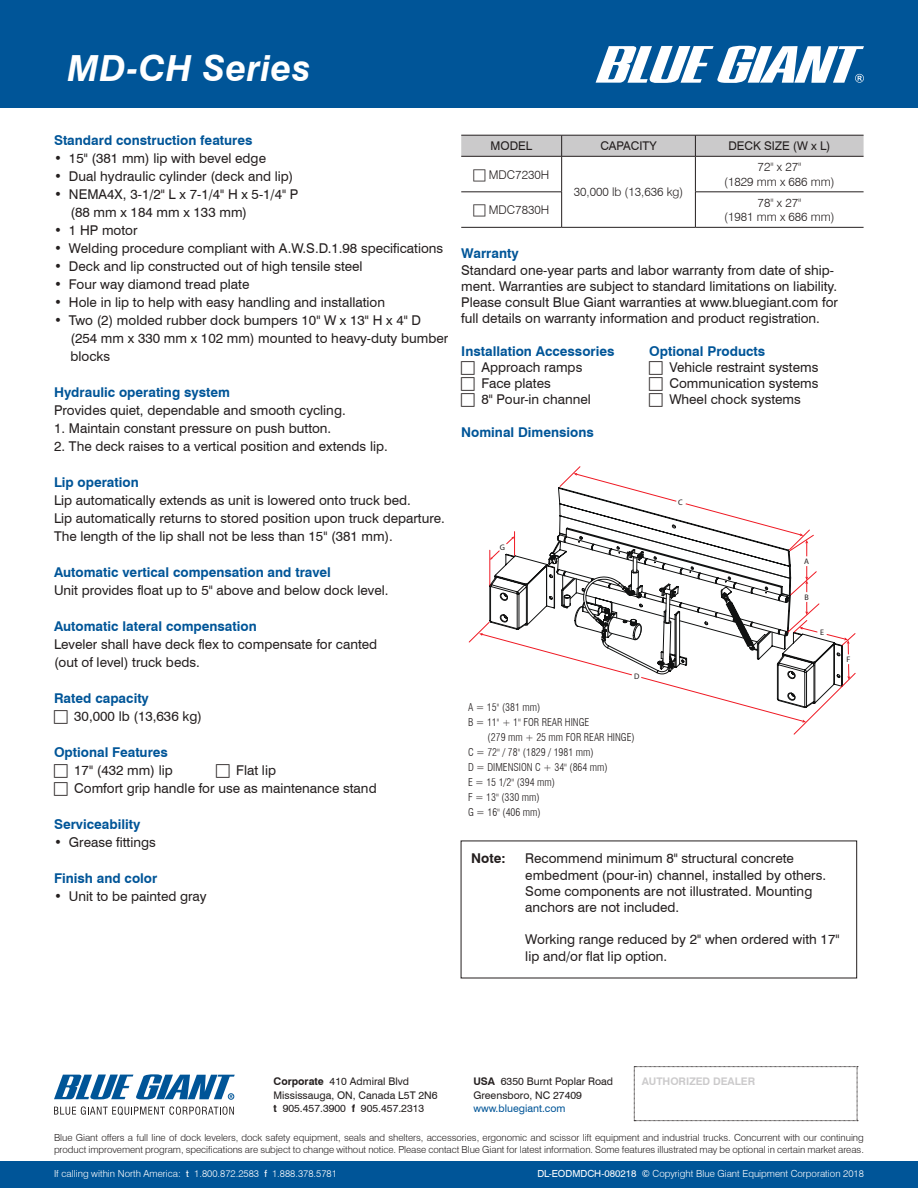
<style>
.page{position:relative;width:918px;height:1188px;background:#005598}
.page>*{position:absolute;margin:0;border:0;box-sizing:border-box;transform-origin:0 0}
.t1{font:italic 700 36px "Swiss 721 BT";letter-spacing:.01em;color:#fff}
.t2{font:13.5px/16.2px "Swiss 721 BT";color:#241f1f}
.t3{font:700 13.5px "Swiss 721 BT";color:#005598}
.t4{font:700 13.5px "Swiss 721 BT";color:#241f1f}
.t5{font:300 12px/14.4px "Swiss 721 BT";color:#241f1f;text-align:center}
.t6{font:12px "Swiss 721 BT";color:#241f1f}
.t7{font:300 condensed 10.5px "Swiss 721 BT";color:#241f1f}
.t8{font:10.5px/13.5px "Swiss 721 BT";color:#241f1f}
.t9{font:10.5px "Swiss 721 BT";color:#005598}
.t10{font:700 10.5px "Swiss 721 BT";color:#cbcacb}
.t11{font:300 9.75px/12px "Swiss 721 BT";letter-spacing:-.005em;color:#241f1f}
.t12{font:300 9.75px "Swiss 721 BT";color:#fff}
.t13{font:8.1px "Myriad Pro";color:#241f1f}
.s1{font-weight:700}
.s2{font-weight:400}
</style>
<div class="page">
<div style="left:0;top:108px;width:918px;height:1052px;background:#fff"></div>
<svg style="left:54px;top:1106px;width:180px;height:9px"></svg>
<svg style="left:54px;top:1074px;width:181px;height:25px"></svg>
<svg style="left:596px;top:46px;width:268px;height:37px"></svg>
<svg style="left:469px;top:466px;width:387px;height:269px"></svg>
<hr style="left:490px;top:550px;width:1px;height:35px;background:#ef1923">
<svg style="left:634px;top:1066px;width:224px;height:55px"></svg>
<svg style="left:461px;top:135px;width:403px;height:21px;background:#c3c2c3"></svg>
<hr style="left:461px;top:156px;width:101px;height:1px;background:#241f1f">
<hr style="left:562px;top:156px;width:133px;height:1px;background:#241f1f">
<hr style="left:561px;top:156px;width:1px;height:36px;background:#241f1f">
<hr style="left:562px;top:227px;width:133px;height:1px;background:#241f1f">
<hr style="left:695px;top:156px;width:169px;height:1px;background:#241f1f">
<hr style="left:695px;top:156px;width:1px;height:36px;background:#241f1f">
<hr style="left:461px;top:192px;width:101px;height:1px;background:#241f1f">
<hr style="left:561px;top:192px;width:1px;height:35px;background:#241f1f">
<hr style="left:461px;top:227px;width:101px;height:1px;background:#241f1f">
<hr style="left:695px;top:192px;width:169px;height:1px;background:#241f1f">
<hr style="left:695px;top:192px;width:1px;height:35px;background:#241f1f">
<hr style="left:695px;top:227px;width:169px;height:1px;background:#241f1f">
<h1 class="t1" style="left:68px;top:46px;width:245px">MD-CH Series</h1>
<p class="t3" style="left:54px;top:132px;width:200px">Standard construction features</p>
<p class="t2" style="left:54px;top:150px;width:214px">• 15" (381 mm) lip with bevel edge</p>
<p class="t2" style="left:54px;top:168px;width:241px">• Dual hydraulic cylinder (deck and lip)</p>
<p class="t2" style="left:70px;top:185px;width:229px;line-height:18px;text-indent:-16px">• NEMA4X, 3-1/2" L x 7-1/4" H x 5-1/4" P (88 mm x 184 mm x 133 mm)</p>
<p class="t2" style="left:54px;top:222px;width:85px">• 1 HP motor</p>
<p class="t2" style="left:54px;top:240px;width:391px">• Welding procedure compliant with A.W.S.D.1.98 specifications</p>
<p class="t2" style="left:54px;top:258px;width:310px">• Deck and lip constructed out of high tensile steel</p>
<p class="t2" style="left:54px;top:276px;width:197px">• Four way diamond tread plate</p>
<p class="t2" style="left:54px;top:294px;width:333px">• Hole in lip to help with easy handling and installation</p>
<p class="t2" style="left:70px;top:311px;width:379px;line-height:18px;text-indent:-16px">• Two (2) molded rubber dock bumpers 10" W x 13" H x 4" D (254 mm x 330 mm x 102 mm) mounted to heavy-duty bumber blocks</p>
<p class="t3" style="left:54px;top:384px;width:177px">Hydraulic operating system</p>
<p class="t2" style="left:54px;top:402px;width:293px">Provides quiet, dependable and smooth cycling.</p>
<p class="t2" style="left:54px;top:420px;width:279px">1. Maintain constant pressure on push button.</p>
<p class="t2" style="left:54px;top:438px;width:335px">2. The deck raises to a vertical position and extends lip.</p>
<p class="t3" style="left:54px;top:474px;width:86px">Lip operation</p>
<p class="t2" style="left:54px;top:491px;width:393px;line-height:18px">Lip automatically extends as unit is lowered onto truck bed.<br>Lip automatically returns to stored position upon truck departure.<br>The length of the lip shall not be less than 15" (381 mm).</p>
<p class="t3" style="left:54px;top:564px;width:279px">Automatic vertical compensation and travel</p>
<p class="t2" style="left:54px;top:582px;width:336px">Unit provides float up to 5" above and below dock level.</p>
<p class="t3" style="left:54px;top:618px;width:204px">Automatic lateral compensation</p>
<p class="t2" style="left:54px;top:635px;width:325px;line-height:18px">Leveler shall have deck flex to compensate for canted (out of level) truck beds.</p>
<p class="t3" style="left:54px;top:690px;width:96px">Rated capacity</p>
<p class="t2" style="left:74px;top:708px;width:129px">30,000 lb (13,636 kg)</p>
<p class="t3" style="left:54px;top:744px;width:115px">Optional Features</p>
<p class="t2" style="left:74px;top:762px;width:100px">17" (432 mm) lip</p>
<p class="t2" style="left:74px;top:761px;width:304px;line-height:18px;text-indent:162px">Flat lip<br>Comfort grip handle for use as maintenance stand</p>
<p class="t3" style="left:54px;top:816px;width:88px">Serviceability</p>
<p class="t2" style="left:54px;top:834px;width:103px">• Grease fittings</p>
<p class="t3" style="left:54px;top:870px;width:105px">Finish and color</p>
<p class="t2" style="left:54px;top:888px;width:154px">• Unit to be painted gray</p>
<p class="t6" style="left:491px;top:139px;width:43px">MODEL</p>
<p class="t6" style="left:600px;top:139px;width:58px">CAPACITY</p>
<p class="t6" style="left:728px;top:139px;width:104px">DECK SIZE (W x L)</p>
<p class="t5" style="left:489px;top:167px;width:62px">MDC7230H</p>
<p class="t5" style="left:574px;top:185px;width:111px">30,000 lb (13,636 kg)</p>
<p class="t5" style="left:724px;top:160px;width:112px">72" x 27"<br>(1829 mm x 686 mm)</p>
<p class="t5" style="left:489px;top:203px;width:62px">MDC7830H</p>
<p class="t5" style="left:724px;top:195px;width:112px">78" x 27"<br>(1981 mm x 686 mm)</p>
<p class="t3" style="left:461px;top:245px;width:59px">Warranty</p>
<p class="t2" style="left:461px;top:262px;width:378px">Standard one-year parts and labor warranty from date of ship&shy;ment. Warranties are subject to standard limitations on liability.<br>Please consult Blue Giant warranties at www.bluegiant.com for full details on warranty information and product registration.</p>
<p class="t3" style="left:461px;top:343px;width:155px">Installation Accessories</p>
<p class="t2" style="left:482px;top:359px;width:111px">Approach ramps<br>Face plates<br>8" Pour-in channel</p>
<p class="t3" style="left:461px;top:424px;width:134px">Nominal Dimensions</p>
<p class="t3" style="left:649px;top:343px;width:118px">Optional Products</p>
<p class="t2" style="left:669px;top:359px;width:151px;text-align:justify">Vehicle restraint systems Communication systems Wheel chock systems</p>
<p class="t13" style="left:678px;top:497px;width:6px">C</p>
<p class="t13" style="left:500px;top:542px;width:7px">G</p>
<p class="t13" style="left:634px;top:671px;width:7px">D</p>
<p class="t7" style="left:468px;top:701px;width:74px">A = 15" (381 mm)</p>
<p class="t7" style="left:468px;top:716px;width:123px">B = 11" + 1" FOR REAR HINGE</p>
<p class="t7" style="left:488px;top:731px;width:149px">(279 mm + 25 mm FOR REAR HINGE)</p>
<p class="t7" style="left:468px;top:746px;width:127px">C = 72" / 78" (1829 / 1981 mm)</p>
<p class="t7" style="left:468px;top:761px;width:141px">D = DIMENSION C + 34" (864 mm)</p>
<p class="t7" style="left:468px;top:776px;width:88px">E = 15 1/2" (394 mm)</p>
<p class="t7" style="left:468px;top:791px;width:73px">F = 13" (330 mm)</p>
<p class="t7" style="left:468px;top:806px;width:74px">G = 16" (406 mm)</p>
<p class="t13" style="left:804px;top:556px;width:6px">A</p>
<p class="t13" style="left:805px;top:592px;width:6px">B</p>
<p class="t13" style="left:820px;top:627px;width:5px">E</p>
<p class="t13" style="left:846px;top:654px;width:5px">F</p>
<p class="t4" style="left:471px;top:850px;width:36px">Note:</p>
<p class="t2" style="left:525px;top:850px;width:302px">Recommend minimum 8" structural concrete embedment (pour-in) channel, installed by others.<br>Some components are not illustrated. Mounting anchors are not included.</p>
<p class="t2" style="left:525px;top:931px;width:316px">Working range reduced by 2" when ordered with 17" lip and/or flat lip option.</p>
<p class="t10" style="left:642px;top:1075px;width:115px">AUTHORIZED DEALER</p>
<p class="t8" style="left:274px;top:1075px;width:166px"><span class="s1">Corporate</span> 410 Admiral Blvd<br>Mississauga, ON, Canada L5T 2N6 <span class="s1">t</span> 905.457.3900 <span class="s1">f</span> 905.457.2313</p>
<p class="t8" style="left:473px;top:1075px;width:141px"><span class="s1">USA</span> 6350 Burnt Poplar Road<br>Greensboro, NC 27409</p>
<p class="t9" style="left:473px;top:1102px;width:94px">www.bluegiant.com</p>
<p class="t11" style="left:54px;top:1132px;width:811px">Blue Giant offers a full line of dock levelers, dock safety equipment, seals and shelters, accessories, ergonomic and scissor lift equipment and industrial trucks. Concurrent with our continuing product improvement program, specifications are subject to change without notice. Please contact Blue Giant for latest information. Some features illustrated may be optional in certain market areas.</p>
<p class="t12" style="left:54px;top:1168px;width:284px">If calling within North America: <span class="s2">t</span> 1.800.872.2583 <span class="s2">f</span> 1.888.378.5781</p>
<p class="t12" style="left:537px;top:1168px;width:328px"><span class="s2">DL-EODMDCH-080218 ©</span> Copyright Blue Giant Equipment Corporation 2018</p>
</div>
